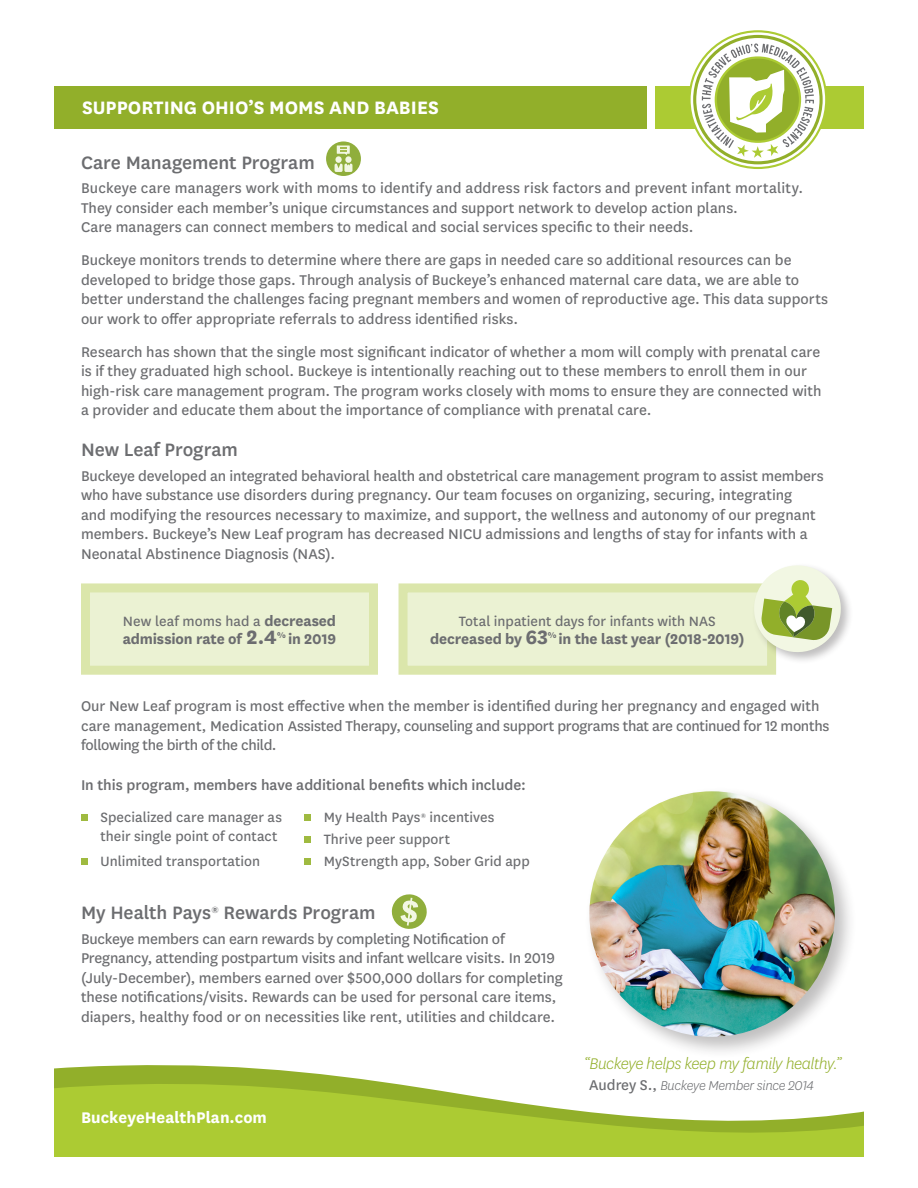
<style>
.page{position:relative;width:918px;height:1188px;background:#fff}
.page>*{position:absolute;margin:0;border:0;box-sizing:border-box;transform-origin:0 0}
.t1{font:500 21px "Centene Sans";letter-spacing:-.005em;color:#6c6d70}
.t2{font:700 21px "Centene Sans";color:#fff}
.t3{font:italic 300 18px "Centene Sans";letter-spacing:-.025em;color:#92af2a}
.t4{font:700 18px "Centene Sans";color:#fff}
.t5{font:16.5px/19.5px "Centene Sans";color:#6c6d70}
.t6{font:700 16.5px "Centene Sans";letter-spacing:-.01em;color:#6c6d70}
.t7{font:500 16.5px "Centene Sans";color:#6c6d70}
.t8{font:15.75px/18.8px "Centene Sans";letter-spacing:.005em;color:#6c6d70}
.t9{font:italic 300 15px "Centene Sans";letter-spacing:-.02em;color:#6c6d70}
.s1{font-weight:700;font-size:16.5px}
.s2{font-size:22.5px}
.s3{font-weight:400;font-style:normal;font-size:16.5px}
</style>
<div class="page">
<svg style="left:54px;top:1065px;width:321px;height:16px;fill:#92af2a"></svg>
<svg style="left:54px;top:1081px;width:810px;height:75px;fill:#accb33"></svg>
<div style="left:54px;top:86px;width:593px;height:42px;background:#92af2a"></div>
<div style="left:656px;top:86px;width:208px;height:42px;background:#accb33"></div>
<svg style="left:690px;top:31px;width:136px;height:137px"></svg>
<div style="left:697px;top:39px;width:122px;height:121px;background:#fff;border-radius:50%"></div>
<div style="left:693px;top:35px;width:130px;height:129px;border:3px solid #92af2a;border-radius:50%"></div>
<svg style="left:702px;top:43px;width:112px;height:115px"></svg>
<div style="left:86px;top:588px;width:288px;height:82px;background:#ebf2d3"></div>
<div style="left:81px;top:583px;width:297px;height:92px;border:9px solid #dbe6ab"></div>
<div style="left:403px;top:588px;width:369px;height:82px;background:#ebf2d3"></div>
<div style="left:81px;top:814px;width:7px;height:7px;background:#9fba40"></div>
<div style="left:81px;top:858px;width:7px;height:7px;background:#9fba40"></div>
<div style="left:304px;top:814px;width:7px;height:7px;background:#9fba40"></div>
<div style="left:304px;top:836px;width:7px;height:7px;background:#9fba40"></div>
<div style="left:304px;top:858px;width:7px;height:7px;background:#9fba40"></div>
<div style="left:399px;top:583px;width:377px;height:92px;border:9px solid #dbe6ab"></div>
<div style="left:751px;top:563px;width:102px;height:102px;background:#231f20;opacity:.29"></div>
<svg style="left:751px;top:563px;width:93px;height:92px"></svg>
<div style="left:585px;top:787px;width:272px;height:272px;background:#231f20;opacity:.29"></div>
<svg style="left:391px;top:894px;width:36px;height:35px"></svg>
<img style="left:589px;top:791px;width:246px;height:246px;border-radius:123px">
<svg style="left:326px;top:141px;width:35px;height:35px"></svg>
<svg style="left:337px;top:146px;width:13px;height:8px"></svg>
<div style="left:335px;top:156px;width:7px;height:7px;background:#f2f7e3;border-radius:50%"></div>
<svg style="left:335px;top:164px;width:8px;height:8px"></svg>
<svg style="left:344px;top:164px;width:8px;height:8px"></svg>
<svg style="left:345px;top:156px;width:7px;height:7px"></svg>
<svg style="left:337px;top:148px;width:10px;height:4px"></svg>
<p class="t2" style="left:82px;top:93px;width:358px">SUPPORTING OHIO’S MOMS AND BABIES</p>
<h2 class="t1" style="left:81px;top:148px;width:235px">Care Management Program</h2>
<p class="t5" style="left:81px;top:178px;width:724px">Buckeye care managers work with moms to identify and address risk factors and prevent infant mortality.<br>They consider each member’s unique circumstances and support network to develop action plans.<br>Care managers can connect members to medical and social services specific to their needs.</p>
<p class="t5" style="left:81px;top:250px;width:749px">Buckeye monitors trends to determine where there are gaps in needed care so additional resources can be developed to bridge those gaps. Through analysis of Buckeye’s enhanced maternal care data, we are able to better understand the challenges facing pregnant members and women of reproductive age. This data supports our work to offer appropriate referrals to address identified risks.</p>
<p class="t5" style="left:81px;top:341px;width:742px">Research has shown that the single most significant indicator of whether a mom will comply with prenatal care is if they graduated high school. Buckeye is intentionally reaching out to these members to enroll them in our high-risk care management program. The program works closely with moms to ensure they are connected with a provider and educate them about the importance of compliance with prenatal care.</p>
<h2 class="t1" style="left:81px;top:435px;width:158px">New Leaf Program</h2>
<p class="t5" style="left:81px;top:465px;width:744px">Buckeye developed an integrated behavioral health and obstetrical care management program to assist members who have substance use disorders during pregnancy. Our team focuses on organizing, securing, integrating<br>and modifying the resources necessary to maximize, and support, the wellness and autonomy of our pregnant members. Buckeye’s New Leaf program has decreased NICU admissions and lengths of stay for infants with a Neonatal Abstinence Diagnosis (NAS).</p>
<p class="t8" style="left:123px;top:611px;width:215px">New leaf moms had a <span class="s1">decreased</span></p>
<p class="t6" style="left:123px;top:628px;width:215px">admission rate of <span class="s2">2.4</span><sup>%</sup> in 2019</p>
<p class="t8" style="left:459px;top:611px;width:258px">Total inpatient days for infants with NAS</p>
<p class="t6" style="left:430px;top:627px;width:316px">decreased by <span class="s2">63</span><sup>%</sup> in the last year (2018-2019)</p>
<p class="t5" style="left:81px;top:695px;width:750px">Our New Leaf program is most effective when the member is identified during her pregnancy and engaged with care management, Medication Assisted Therapy, counseling and support programs that are continued for 12 months following the birth of the child.</p>
<p class="t7" style="left:81px;top:774px;width:446px">In this program, members have additional benefits which include:</p>
<p class="t8" style="left:101px;top:807px;width:183px">Specialized care manager as their single point of contact</p>
<p class="t8" style="left:101px;top:851px;width:161px">Unlimited transportation</p>
<p class="t8" style="left:324px;top:807px;width:172px">My Health Pays<sup>®</sup> incentives</p>
<p class="t8" style="left:324px;top:829px;width:128px">Thrive peer support</p>
<p class="t8" style="left:324px;top:851px;width:208px">MyStrength app, Sober Grid app</p>
<h2 class="t1" style="left:81px;top:898px;width:296px">My Health Pays<sup>®</sup> Rewards Program</h2>
<p class="t5" style="left:81px;top:928px;width:483px">Buckeye members can earn rewards by completing Notification of Pregnancy, attending postpartum visits and infant wellcare visits. In 2019 (July-December), members earned over $500,000 dollars for completing these notifications/visits. Rewards can be used for personal care items, diapers, healthy food or on necessities like rent, utilities and childcare.</p>
<p class="t4" style="left:81px;top:1105px;width:187px">BuckeyeHealthPlan.com</p>
<p class="t3" style="left:583px;top:1052px;width:260px">“Buckeye helps keep my family healthy.”</p>
<p class="t9" style="left:589px;top:1077px;width:226px"><span class="s3">Audrey S.,</span> Buckeye Member since 2014</p>
</div>
